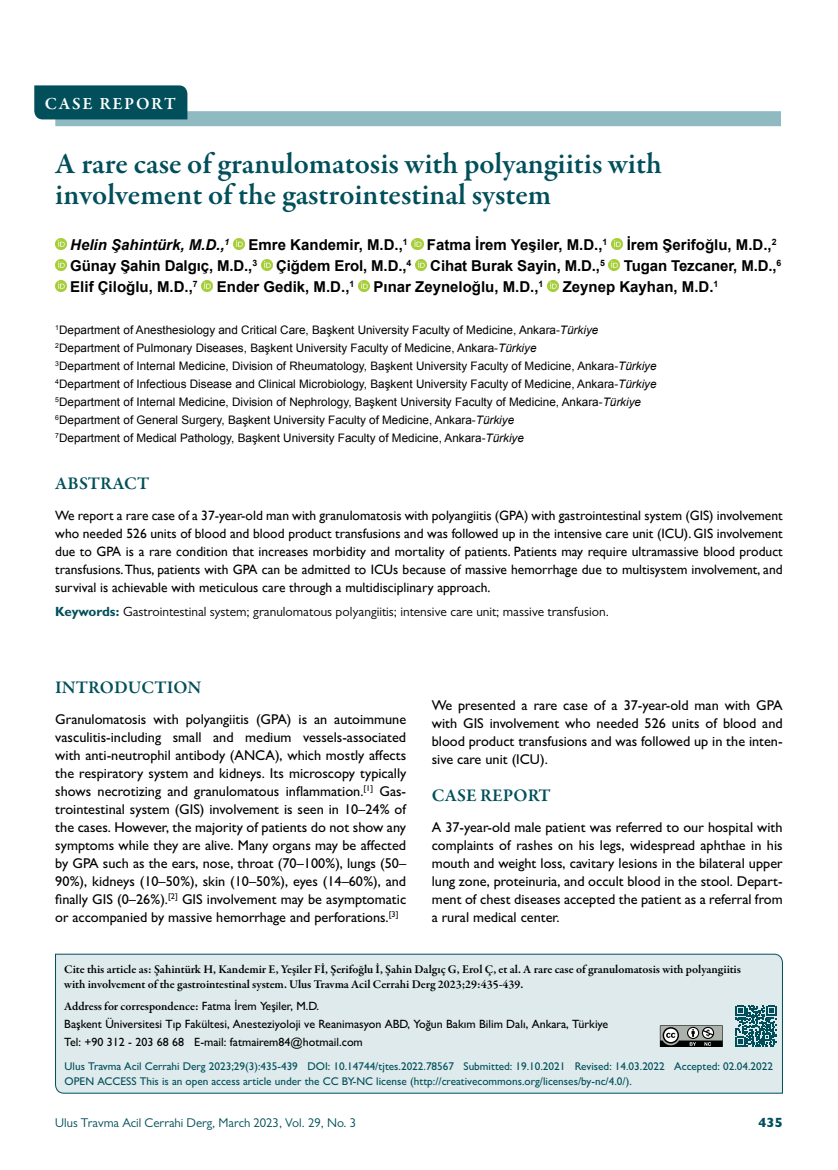
<style>
.page{position:relative;width:838px;height:1170px;background:#fff}
.page>*{position:absolute;margin:0;border:0;box-sizing:border-box;transform-origin:0 0}
.t1{font:600 30px/31.5px "Garamond Premr Pro";color:#004f5a}
.t2{font:600 18px "Garamond Premr Pro";letter-spacing:.005em;color:#004f5a}
.t3{font:600 17.25px "Garamond Premr Pro";letter-spacing:.1em;color:#fff}
.t4{font:700 15px "Arial";color:#000}
.t5{font:italic 700 15px "Arial";color:#000}
.t6{font:500 14.25px/18px "Gill Sans MT Pro";color:#000;text-align:justify}
.t7{font:13.5px/18px "Gill Sans";color:#000;text-align:justify}
.t8{font:800 13.5px "Gill Sans MT Pro";color:#004f5a}
.t9{font:13.35px "Gill Sans MT Pro";color:#000}
.t10{font:12.75px "Gill Sans MT Pro";color:#004f5a}
.t11{font:600 12px/15px "Garamond Premr Pro";color:#000}
.t12{font:500 12px/18px "Gill Sans MT Pro";color:#000}
.t13{font:11.7px/18px "Arial";color:#000}
.t14{font:500 11.25px/15px "Gill Sans MT Pro";color:#004f5a}
.s1{font-style:italic}
.s2{font-weight:700;color:#004f5a}
.s3{font-family:"Gill Sans MT Pro";font-weight:500}
</style>
<div class="page">
<div style="left:55px;top:111px;width:726px;height:15px;background:#90bac2"></div>
<svg style="left:55px;top:238px;width:11px;height:11px"></svg>
<svg style="left:233px;top:238px;width:12px;height:11px"></svg>
<svg style="left:412px;top:238px;width:11px;height:11px"></svg>
<svg style="left:611px;top:238px;width:12px;height:11px"></svg>
<svg style="left:55px;top:259px;width:11px;height:11px"></svg>
<svg style="left:261px;top:259px;width:11px;height:11px"></svg>
<svg style="left:415px;top:259px;width:11px;height:11px"></svg>
<svg style="left:609px;top:259px;width:11px;height:11px"></svg>
<svg style="left:55px;top:280px;width:11px;height:11px"></svg>
<svg style="left:202px;top:280px;width:11px;height:11px"></svg>
<svg style="left:358px;top:280px;width:11px;height:11px"></svg>
<svg style="left:547px;top:280px;width:12px;height:11px"></svg>
<div style="left:34px;top:85px;width:153px;height:34px;background:#004f5a"></div>
<div style="left:55px;top:953px;width:728px;height:140px;background:#deeaec"></div>
<svg style="left:735px;top:1005px;width:41px;height:41px;background:#49828a"></svg>
<svg style="left:660px;top:1024px;width:68px;height:28px;background:#8f9593"></svg>
<p class="t3" style="left:45px;top:93px;width:133px">CASE REPORT</p>
<h1 class="t1" style="left:55px;top:148px;width:608px">A rare case of granulomatosis with polyangiitis with involvement of the gastrointestinal system</h1>
<p class="t5" style="left:70px;top:234px;width:161px">Helin Şahintürk, M.D.,<sup>1</sup></p>
<p class="t4" style="left:249px;top:234px;width:161px">Emre Kandemir, M.D.,<sup>1</sup></p>
<p class="t4" style="left:427px;top:234px;width:182px">Fatma İrem Yeşiler, M.D.,<sup>1</sup></p>
<p class="t4" style="left:626px;top:234px;width:151px">İrem Şerifoğlu, M.D.,<sup>2</sup></p>
<p class="t4" style="left:70px;top:255px;width:188px">Günay Şahin Dalgıç, M.D.,<sup>3</sup></p>
<p class="t4" style="left:276px;top:255px;width:137px">Çiğdem Erol, M.D.,<sup>4</sup></p>
<p class="t4" style="left:430px;top:255px;width:176px">Cihat Burak Sayin, M.D.,<sup>5</sup></p>
<p class="t4" style="left:624px;top:255px;width:159px">Tugan Tezcaner, M.D.,<sup>6</sup></p>
<p class="t4" style="left:70px;top:276px;width:129px">Elif Çiloğlu, M.D.,<sup>7</sup></p>
<p class="t4" style="left:217px;top:276px;width:139px">Ender Gedik, M.D.,<sup>1</sup></p>
<p class="t4" style="left:373px;top:276px;width:171px">Pınar Zeyneloğlu, M.D.,<sup>1</sup></p>
<p class="t4" style="left:562px;top:276px;width:157px">Zeynep Kayhan, M.D.<sup>1</sup></p>
<p class="t13" style="left:55px;top:321px;width:603px"><sup>1</sup>Department of Anesthesiology and Critical Care, Başkent University Faculty of Medicine, Ankara-<span class="s1">Türkiye </span><sup>2</sup>Department of Pulmonary Diseases, Başkent University Faculty of Medicine, Ankara-<span class="s1">Türkiye<br></span><sup>3</sup>Department of Internal Medicine, Division of Rheumatology, Başkent University Faculty of Medicine, Ankara-<span class="s1">Türkiye </span><sup>4</sup>Department of Infectious Disease and Clinical Microbiology, Başkent University Faculty of Medicine, Ankara-<span class="s1">Türkiye </span><sup>5</sup>Department of Internal Medicine, Division of Nephrology, Başkent University Faculty of Medicine, Ankara-<span class="s1">Türkiye </span><sup>6</sup>Department of General Surgery, Başkent University Faculty of Medicine, Ankara-<span class="s1">Türkiye<br></span><sup>7</sup>Department of Medical Pathology, Başkent University Faculty of Medicine, Ankara-<span class="s1">Türkiye</span></p>
<p class="t2" style="left:55px;top:472px;width:95px">ABSTRACT</p>
<p class="t7" style="left:55px;top:506px;width:729px">We report a rare case of a 37-year-old man with granulomatosis with polyangiitis (GPA) with gastrointestinal system (GIS) involvement who needed 526 units of blood and blood product transfusions and was followed up in the intensive care unit (ICU). GIS involvement due to GPA is a rare condition that increases morbidity and mortality of patients. Patients may require ultramassive blood product transfusions. Thus, patients with GPA can be admitted to ICUs because of massive hemorrhage due to multisystem involvement, and survival is achievable with meticulous care through a multidisciplinary approach.</p>
<p class="t9" style="left:55px;top:603px;width:555px"><span class="s2">Keywords:</span> Gastrointestinal system; granulomatous polyangiitis; intensive care unit; massive transfusion.</p>
<p class="t2" style="left:55px;top:676px;width:148px">INTRODUCTION</p>
<p class="t6" style="left:55px;top:710px;width:352px">Granulomatosis with polyangiitis (GPA) is an autoimmune vasculitis-including small and medium vessels-associated with anti-neutrophil antibody (ANCA), which mostly affects the respiratory system and kidneys. Its microscopy typically shows necrotizing and granulomatous inflammation.<sup>[1]</sup> Gas&shy;trointestinal system (GIS) involvement is seen in 10–24% of the cases. However, the majority of patients do not show any symptoms while they are alive. Many organs may be affected by GPA such as the ears, nose, throat (70–100%), lungs (50– 90%), kidneys (10–50%), skin (10–50%), eyes (14–60%), and finally GIS (0–26%).<sup>[2]</sup> GIS involvement may be asymptomatic or accompanied by massive hemorrhage and perforations.<sup>[3]</sup></p>
<p class="t6" style="left:432px;top:696px;width:352px">We presented a rare case of a 37-year-old man with GPA with GIS involvement who needed 526 units of blood and blood product transfusions and was followed up in the inten&shy;sive care unit (ICU).</p>
<p class="t2" style="left:432px;top:784px;width:120px">CASE REPORT</p>
<p class="t6" style="left:432px;top:818px;width:352px">A 37-year-old male patient was referred to our hospital with complaints of rashes on his legs, widespread aphthae in his mouth and weight loss, cavitary lesions in the bilateral upper lung zone, proteinuria, and occult blood in the stool. Depart&shy;ment of chest diseases accepted the patient as a referral from a rural medical center.</p>
<p class="t11" style="left:64px;top:962px;width:678px">Cite this article as: Şahintürk H, Kandemir E, Yeşiler Fİ, Şerifoğlu İ, Şahin Dalgıç G, Erol Ç, et al. A rare case of granulomatosis with polyangiitis with involvement of the gastrointestinal system. Ulus Travma Acil Cerrahi Derg 2023;29:435-439.</p>
<p class="t11" style="left:64px;top:999px;width:256px">Address for correspondence: <span class="s3">Fatma İrem Yeşiler, M.D.</span></p>
<p class="t12" style="left:64px;top:1015px;width:545px">Başkent Üniversitesi Tıp Fakültesi, Anesteziyoloji ve Reanimasyon ABD, Yoğun Bakım Bilim Dalı, Ankara, Türkiye<br>Tel: +90 312 - 203 68 68 E-mail: fatmairem84@hotmail.com</p>
<p class="t14" style="left:65px;top:1058px;width:710px">Ulus Travma Acil Cerrahi Derg 2023;29(3):435-439 DOI: 10.14744/tjtes.2022.78567 Submitted: 19.10.2021 Revised: 14.03.2022 Accepted: 02.04.2022<br>OPEN ACCESS This is an open access article under the CC BY-NC license (http://creativecommons.org/licenses/by-nc/4.0/).</p>
<p class="t10" style="left:55px;top:1115px;width:302px">Ulus Travma Acil Cerrahi Derg, March 2023, Vol. 29, No. 3</p>
<p class="t8" style="left:758px;top:1114px;width:26px">435</p>
</div>
